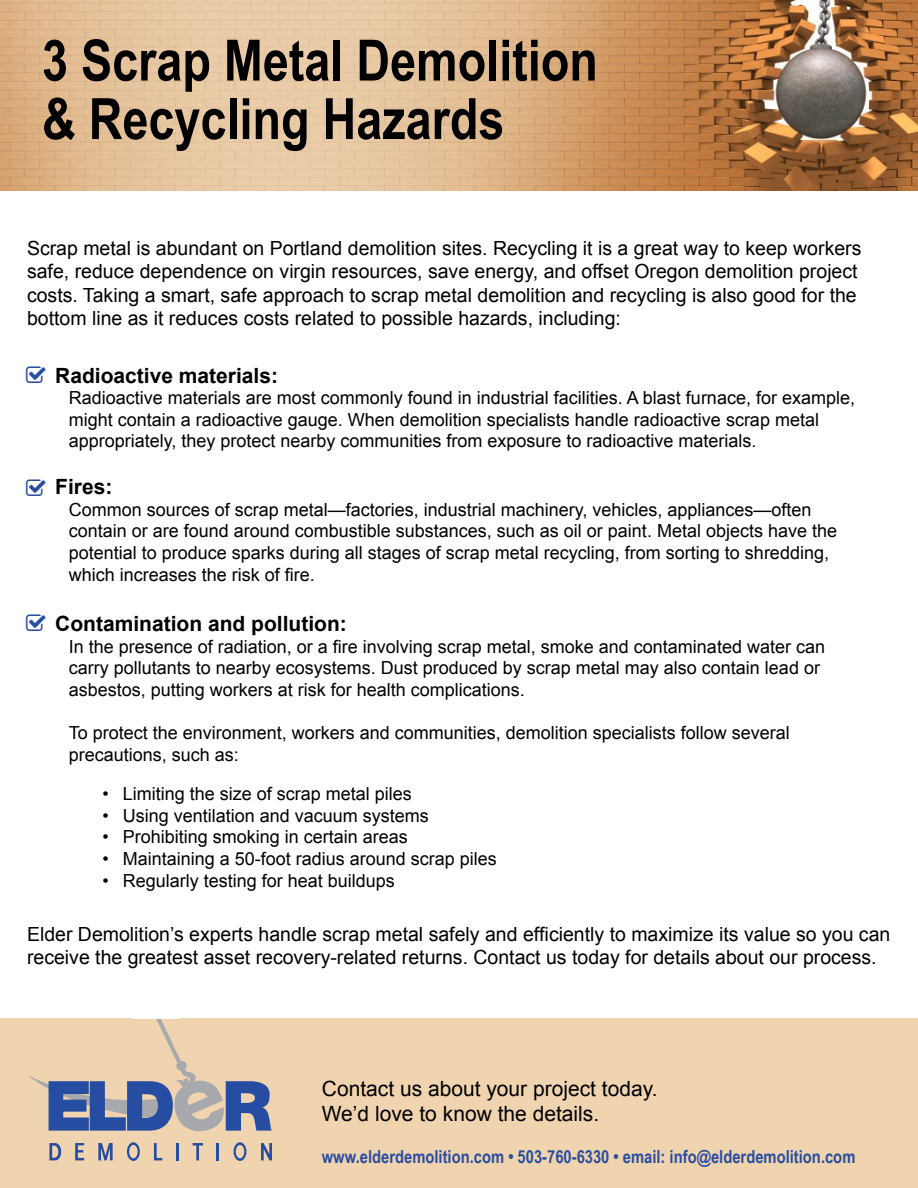
<style>
.page{position:relative;width:918px;height:1188px;background:#fff}
.page>*{position:absolute;margin:0;border:0;box-sizing:border-box;transform-origin:0 0}
.t1{font:700 57px/58.5px "Arial Narrow";color:#000}
.t2{font:21px/25.2px "Arial";color:#000}
.t3{font:700 21px "Arial";color:#000}
.t4{font:19.5px/23.4px "Arial";color:#000}
.t5{font:18px/21.6px "Arial";color:#000}
.t6{font:700 18px "Arial Narrow";color:#294ea0}
</style>
<div class="page">
<div style="left:0;top:1018px;width:918px;height:170px;background:#f0d4af"></div>
<img style="left:0;top:0;width:274px;height:191px">
<img style="left:274px;top:0;width:644px;height:191px">
<svg style="left:49px;top:1143px;width:12px;height:17px"></svg>
<svg style="left:75px;top:1143px;width:9px;height:17px"></svg>
<svg style="left:98px;top:1143px;width:15px;height:17px"></svg>
<svg style="left:154px;top:1143px;width:8px;height:17px"></svg>
<hr style="left:176px;top:1143px;width:3px;height:17px;background:#264da1">
<svg style="left:193px;top:1143px;width:10px;height:17px"></svg>
<hr style="left:216px;top:1143px;width:3px;height:17px;background:#264da1">
<svg style="left:261px;top:1143px;width:11px;height:17px"></svg>
<svg style="left:127px;top:1142px;width:13px;height:19px"></svg>
<svg style="left:234px;top:1142px;width:12px;height:19px"></svg>
<svg style="left:28px;top:1018px;width:244px;height:114px"></svg>
<h1 class="t1" style="left:42px;top:28px;width:557px">3 Scrap Metal Demolition &amp; Recycling Hazards</h1>
<p class="t4" style="left:27px;top:237px;width:836px">Scrap metal is abundant on Portland demolition sites. Recycling it is a great way to keep workers safe, reduce dependence on virgin resources, save energy, and offset Oregon demolition project costs. Taking a smart, safe approach to scrap metal demolition and recycling is also good for the bottom line as it reduces costs related to possible hazards, including:</p>
<p class="t3" style="left:55px;top:361px;width:224px">Radioactive materials:</p>
<p class="t5" style="left:69px;top:387px;width:788px">Radioactive materials are most commonly found in industrial facilities. A blast furnace, for example, might contain a radioactive gauge. When demolition specialists handle radioactive scrap metal appropriately, they protect nearby communities from exposure to radioactive materials.</p>
<p class="t3" style="left:55px;top:473px;width:59px">Fires:</p>
<p class="t5" style="left:69px;top:499px;width:770px">Common sources of scrap metal—factories, industrial machinery, vehicles, appliances—often contain or are found around combustible substances, such as oil or paint. Metal objects have the potential to produce sparks during all stages of scrap metal recycling, from sorting to shredding, which increases the risk of fire.</p>
<p class="t3" style="left:55px;top:610px;width:293px">Contamination and pollution:</p>
<p class="t5" style="left:69px;top:636px;width:758px">In the presence of radiation, or a fire involving scrap metal, smoke and contaminated water can carry pollutants to nearby ecosystems. Dust produced by scrap metal may also contain lead or asbestos, putting workers at risk for health complications.</p>
<p class="t5" style="left:69px;top:722px;width:723px">To protect the environment, workers and communities, demolition specialists follow several precautions, such as:</p>
<p class="t5" style="left:102px;top:783px;width:311px">• Limiting the size of scrap metal piles</p>
<p class="t5" style="left:102px;top:805px;width:328px">• Using ventilation and vacuum systems</p>
<p class="t5" style="left:102px;top:826px;width:307px">• Prohibiting smoking in certain areas</p>
<p class="t5" style="left:102px;top:848px;width:396px">• Maintaining a 50-foot radius around scrap piles</p>
<p class="t5" style="left:102px;top:870px;width:294px">• Regularly testing for heat buildups</p>
<p class="t4" style="left:27px;top:922px;width:865px">Elder Demolition’s experts handle scrap metal safely and efficiently to maximize its value so you can receive the greatest asset recovery-related returns. Contact us today for details about our process.</p>
<p class="t2" style="left:322px;top:1076px;width:337px">Contact us about your project today.<br>We’d love to know the details.</p>
<p class="t6" style="left:322px;top:1144px;width:535px">www.elderdemolition.com • 503-760-6330 • email: info@elderdemolition.com</p>
</div>
